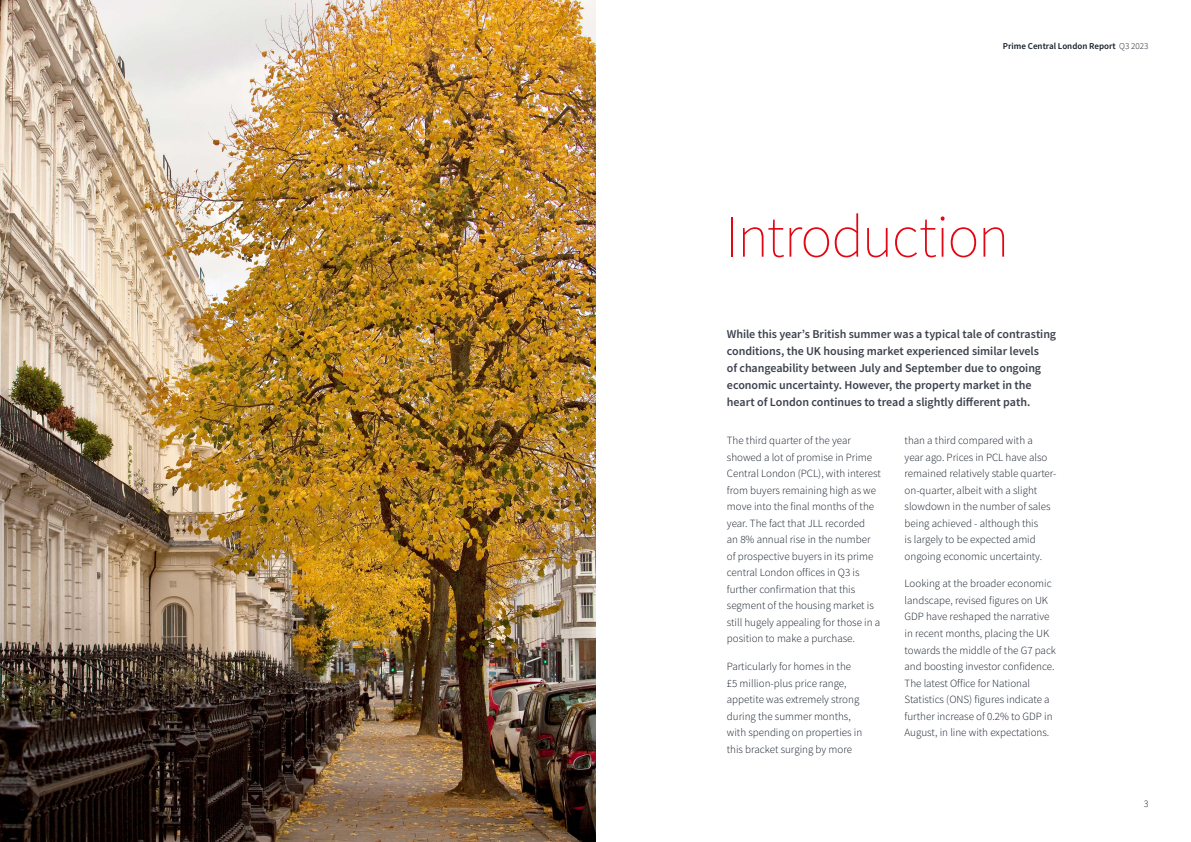
<style>
.page{position:relative;width:1191px;height:842px;background:#fff}
.page>*{position:absolute;margin:0;border:0;box-sizing:border-box;transform-origin:0 0}
.t1{font:200 60px "Source Sans Pro";letter-spacing:-.025em;color:#e30613}
.t2{font:600 12px/17px "Source Sans Pro";letter-spacing:-.005em;color:#3d414d}
.t3{font:300 11px/16.5px "Source Sans Pro";color:#151e29}
.t4{font:300 10px "Source Sans Pro";color:#141e29}
.t5{font:600 9px "Source Sans Pro";color:#151e29}
.s1{font-weight:300}
</style>
<div class="page">
<hr style="left:595px;top:0;width:1px;height:842px;background:#000">
<img style="left:0;top:0;width:595px;height:842px">
<p class="t5" style="left:1003px;top:40px;width:147px">Prime Central London Report <span class="s1">Q3 2023</span></p>
<h1 class="t1" style="left:725px;top:200px;width:285px">Introduction</h1>
<p class="t2" style="left:727px;top:325px;width:331px">While this year’s British summer was a typical tale of contrasting conditions, the UK housing market experienced similar levels<br>of changeability between July and September due to ongoing economic uncertainty. However, the property market in the heart of London continues to tread a slightly different path.</p>
<p class="t3" style="left:727px;top:432px;width:155px">The third quarter of the year showed a lot of promise in Prime<br>Central London (PCL), with interest from buyers remaining high as we move into the final months of the year. The fact that JLL recorded<br>an 8% annual rise in the number of prospective buyers in its prime central London offices in Q3 is further confirmation that this segment of the housing market is still hugely appealing for those in a position to make a purchase.</p>
<p class="t3" style="left:727px;top:658px;width:137px">Particularly for homes in the £5 million-plus price range, appetite was extremely strong during the summer months, with spending on properties in this bracket surging by more</p>
<p class="t3" style="left:904px;top:432px;width:153px">than a third compared with a<br>year ago. Prices in PCL have also remained relatively stable quarter&shy;on-quarter, albeit with a slight slowdown in the number of sales being achieved - although this<br>is largely to be expected amid ongoing economic uncertainty.</p>
<p class="t3" style="left:904px;top:576px;width:153px">Looking at the broader economic landscape, revised figures on UK GDP have reshaped the narrative in recent months, placing the UK towards the middle of the G7 pack and boosting investor confidence.<br>The latest Office for National Statistics (ONS) figures indicate a further increase of 0.2% to GDP in August, in line with expectations.</p>
<p class="t4" style="left:1143px;top:797px;width:6px">3</p>
</div>
